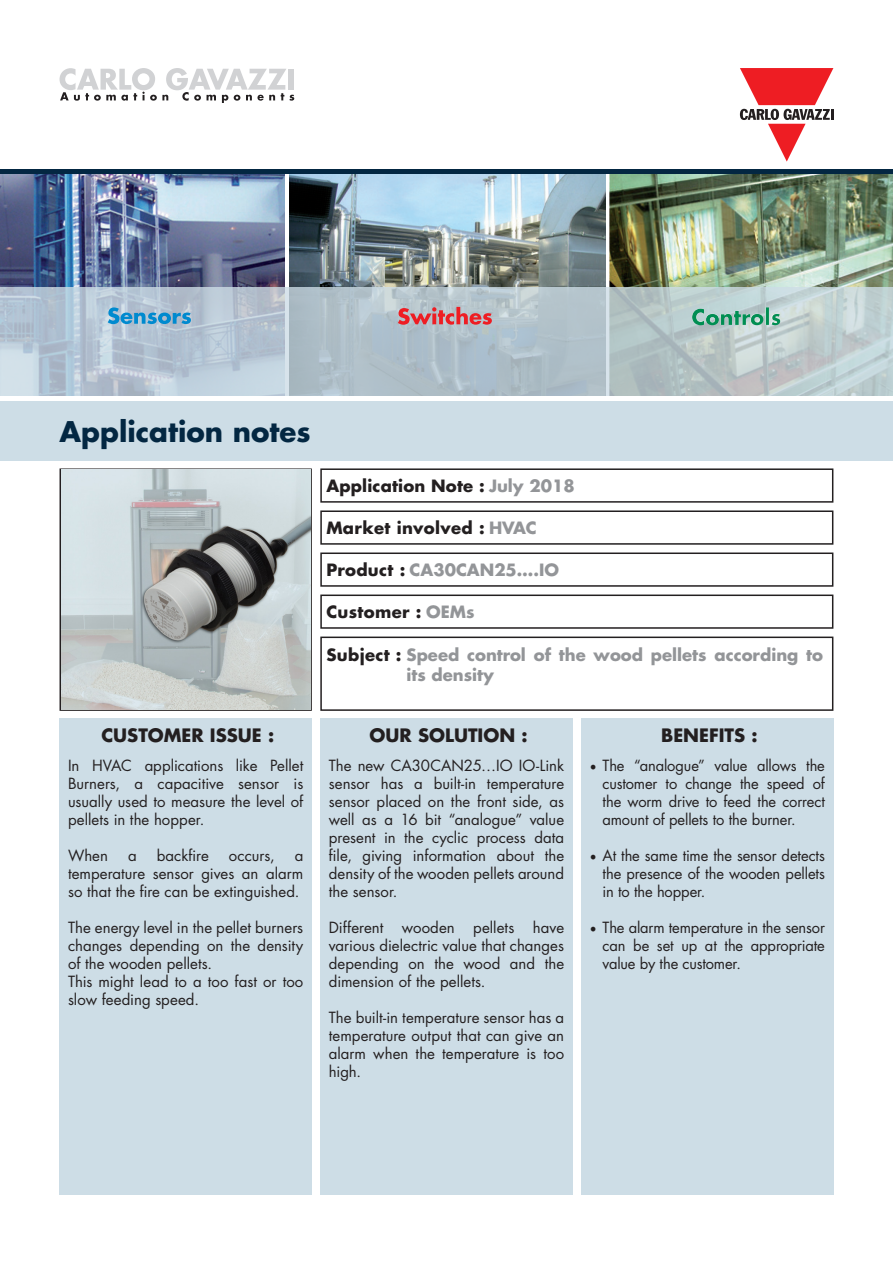
<style>
.page{position:relative;width:893px;height:1263px;background:#fff}
.page>*{position:absolute;margin:0;border:0;box-sizing:border-box;transform-origin:0 0}
.t1{font:700 27.75px "Futura Std";color:#032742}
.t2{font:700 18px "Futura Std";color:#231f20}
.t3{font:700 16.5px "Futura Std";color:#939598}
.t4{font:700 16.5px "Futura Std";letter-spacing:.01em;color:#231f20}
.t5{font:15px/18px "Futura Std";color:#231f20;text-align:justify}
.s1{color:#939598}
.s2{color:#231f20}
.s3{font-family:"Minion Pro";font-size:18px}
</style>
<div class="page">
<svg style="left:740px;top:68px;width:93px;height:94px"></svg>
<svg style="left:60px;top:68px;width:234px;height:34px"></svg>
<div style="left:0;top:401px;width:893px;height:60px;background:#cddde6"></div>
<div style="left:60px;top:468px;width:252px;height:243px;border:2px solid #231f20"></div>
<div style="left:320px;top:468px;width:513px;height:35px;border:2px solid #231f20"></div>
<div style="left:320px;top:510px;width:513px;height:35px;border:2px solid #231f20"></div>
<div style="left:320px;top:552px;width:513px;height:35px;border:2px solid #231f20"></div>
<div style="left:320px;top:594px;width:513px;height:35px;border:2px solid #231f20"></div>
<div style="left:320px;top:636px;width:513px;height:75px;border:2px solid #231f20"></div>
<div style="left:60px;top:719px;width:252px;height:476px;background:#cddde6"></div>
<div style="left:320px;top:719px;width:253px;height:476px;background:#cddde6"></div>
<div style="left:581px;top:719px;width:252px;height:476px;background:#cddde6"></div>
<img style="left:61px;top:470px;width:249px;height:239px">
<img style="left:0;top:173px;width:285px;height:114px">
<img style="left:289px;top:173px;width:317px;height:114px">
<img style="left:610px;top:173px;width:283px;height:114px">
<svg style="left:0;top:287px;width:893px;height:109px;background:#b6c5ce"></svg>
<img style="left:692px;top:307px;width:88px;height:18px">
<svg style="left:398px;top:307px;width:94px;height:18px;background:#cc7e85"></svg>
<svg style="left:108px;top:307px;width:83px;height:17px"></svg>
<hr style="left:0;top:169px;width:893px;height:4px;background:#032742">
<h1 class="t1" style="left:60px;top:413px;width:253px">Application notes</h1>
<p class="t4" style="left:326px;top:475px;width:250px">Application Note : <span class="s1">July 2018</span></p>
<p class="t4" style="left:326px;top:517px;width:212px">Market involved : <span class="s1">HVAC</span></p>
<p class="t3" style="left:326px;top:559px;width:234px"><span class="s2">Product :</span> CA30CAN25….IO</p>
<p class="t4" style="left:326px;top:601px;width:150px">Customer : <span class="s1">OEMs</span></p>
<p class="t3" style="left:326px;top:644px;width:498px"><span class="s2">Subject :</span> Speed control of the wood pellets according to</p>
<p class="t3" style="left:406px;top:664px;width:89px">its density</p>
<p class="t2" style="left:101px;top:723px;width:174px">CUSTOMER ISSUE :</p>
<p class="t2" style="left:370px;top:723px;width:159px">OUR SOLUTION :</p>
<p class="t2" style="left:661px;top:723px;width:98px">BENEFITS :</p>
<p class="t5" style="left:68px;top:756px;width:237px">In HVAC applications like Pellet Burners, a capacitive sensor is usually used to measure the level of pellets in the hopper.</p>
<p class="t5" style="left:68px;top:846px;width:41px">When</p>
<p class="t5" style="left:128px;top:846px;width:10px">a</p>
<p class="t5" style="left:157px;top:846px;width:54px">backfire</p>
<p class="t5" style="left:229px;top:846px;width:47px">occurs,</p>
<p class="t5" style="left:68px;top:846px;width:237px;text-indent:227px">a temperature sensor gives an alarm so that the fire can be extinguished.</p>
<p class="t5" style="left:68px;top:918px;width:237px">The energy level in the pellet burners changes depending on the density of the wooden pellets.</p>
<p class="t5" style="left:68px;top:972px;width:237px">This might lead to a too fast or too slow feeding speed.</p>
<p class="t5" style="left:329px;top:756px;width:237px">The new CA30CAN25…IO IO-Link sensor has a built-in temperature sensor placed on the front side, as well as a 16 bit “analogue” value present in the cyclic process data file, giving information about the density of the wooden pellets around the sensor.</p>
<p class="t5" style="left:329px;top:918px;width:237px">Different wooden pellets have various dielectric value that changes depending on the wood and the dimension of the pellets.</p>
<p class="t5" style="left:329px;top:1008px;width:237px">The built-in temperature sensor has a temperature output that can give an alarm when the temperature is too high.</p>
<p class="t5" style="left:603px;top:756px;width:224px;text-indent:-13px"><span class="s3">•</span> The “analogue” value allows the customer to change the speed of the worm drive to feed the correct amount of pellets to the burner.</p>
<p class="t5" style="left:603px;top:846px;width:224px;text-indent:-13px"><span class="s3">•</span> At the same time the sensor detects the presence of the wooden pellets in to the hopper.</p>
<p class="t5" style="left:603px;top:918px;width:224px;text-indent:-13px"><span class="s3">•</span> The alarm temperature in the sensor can be set up at the appropriate value by the customer.</p>
</div>
